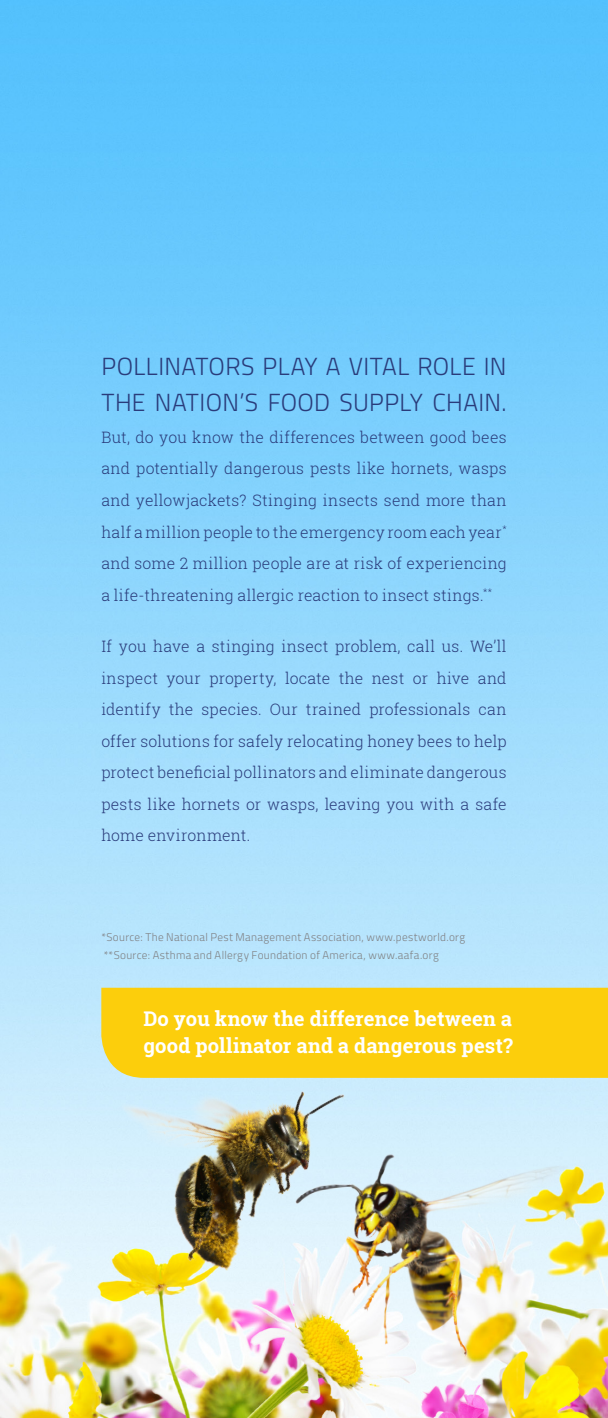
<style>
.page{position:relative;width:608px;height:1418px;background:#fff}
.page>*{position:absolute;margin:0;border:0;box-sizing:border-box;transform-origin:0 0}
.t1{font:300 24.75px/36px "Titillium Web";letter-spacing:.015em;color:#2a3c7b}
.t2{font:700 20.25px/27px "Roboto Slab";letter-spacing:.005em;color:#fff}
.t3{font:300 15.75px/31.5px "Roboto Slab";letter-spacing:.01em;color:#2a3c7b;text-align:justify}
.t4{font:300 11.25px/18px "Titillium Web";letter-spacing:.025em;color:#808285}
</style>
<div class="page">
<img style="left:0;top:0;width:608px;height:1418px">
<div style="left:455px;top:987px;width:153px;height:90px;background:#fcce0c"></div>
<img style="left:76px;top:968px;width:379px;height:343px">
<img style="left:262px;top:1123px;width:329px;height:256px">
<p class="t1" style="left:101px;top:347px;width:406px">POLLINATORS PLAY A VITAL ROLE IN<br>THE NATION’S FOOD SUPPLY CHAIN.</p>
<p class="t3" style="left:101px;top:421px;width:407px">But, do you know the differences between good bees and potentially dangerous pests like hornets, wasps and yellowjackets? Stinging insects send more than half a million people to the emergency room each year<sup>* </sup>and some 2 million people are at risk of experiencing a life-threatening allergic reaction to insect stings.<sup>**</sup></p>
<p class="t3" style="left:101px;top:630px;width:406px">If you have a stinging insect problem, call us. We’ll inspect your property, locate the nest or hive and identify the species. Our trained professionals can offer solutions for safely relocating honey bees to help protect beneficial pollinators and eliminate dangerous pests like hornets or wasps, leaving you with a safe home environment.</p>
<p class="t4" style="left:101px;top:927px;width:365px">*Source: The National Pest Management Association, www.pestworld.org **Source: Asthma and Allergy Foundation of America, www.aafa.org</p>
<p class="t2" style="left:143px;top:1004px;width:371px">Do you know the difference between a good pollinator and a dangerous pest?</p>
</div>
